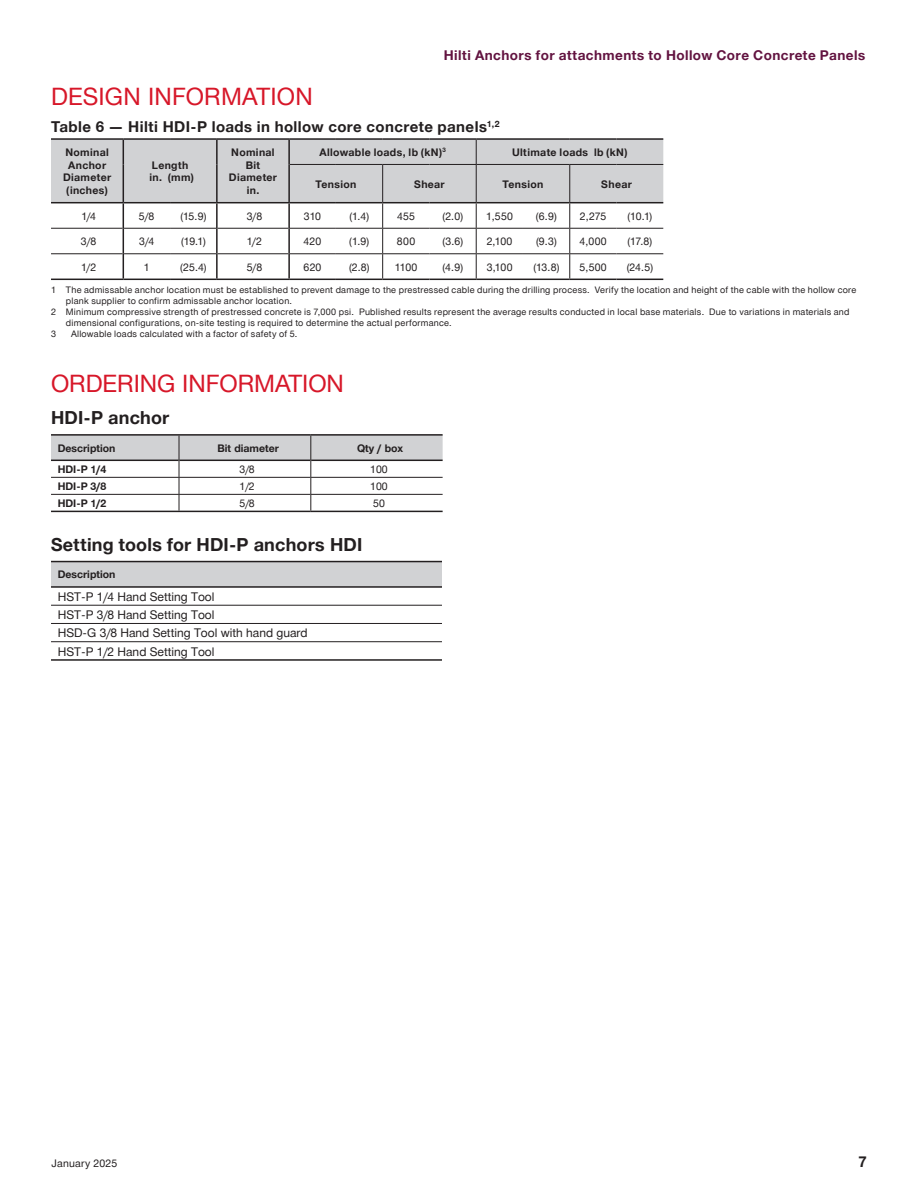
<style>
.page{position:relative;width:918px;height:1188px;background:#fff}
.page>*{position:absolute;margin:0;border:0;box-sizing:border-box;transform-origin:0 0}
.t1{font:24px "Hilti";color:#d71729}
.t2{font:700 18px "Hilti";letter-spacing:.01em;color:#231f20}
.t3{font:700 15px "Hilti";letter-spacing:.03em;color:#231f20}
.t4{font:700 13.5px "Hilti";letter-spacing:.03em;color:#621340}
.t5{font:12px/18.3px "Hilti";color:#231f20}
.t6{font:10.5px "Hilti";letter-spacing:.01em;color:#231f20}
.t7{font:700 10.5px/12.8px "Hilti";letter-spacing:.03em;color:#231f20;text-align:center}
.t8{font:700 10.5px "Hilti";color:#231f20}
.t9{font:9px "Hilti";letter-spacing:.03em;color:#231f20}
</style>
<div class="page">
<hr style="left:51px;top:138px;width:72px;height:2px;background:#231f20">
<hr style="left:123px;top:138px;width:47px;height:2px;background:#231f20">
<hr style="left:170px;top:138px;width:47px;height:2px;background:#231f20">
<hr style="left:217px;top:138px;width:72px;height:2px;background:#231f20">
<hr style="left:289px;top:138px;width:47px;height:2px;background:#231f20">
<hr style="left:336px;top:138px;width:47px;height:2px;background:#231f20">
<hr style="left:383px;top:138px;width:46px;height:2px;background:#231f20">
<hr style="left:429px;top:138px;width:47px;height:2px;background:#231f20">
<hr style="left:476px;top:138px;width:47px;height:2px;background:#231f20">
<hr style="left:523px;top:138px;width:47px;height:2px;background:#231f20">
<hr style="left:570px;top:138px;width:47px;height:2px;background:#231f20">
<hr style="left:617px;top:138px;width:46px;height:2px;background:#231f20">
<hr style="left:51px;top:279px;width:72px;height:1px;background:#231f20">
<hr style="left:123px;top:279px;width:47px;height:1px;background:#231f20">
<hr style="left:170px;top:279px;width:47px;height:1px;background:#231f20">
<hr style="left:217px;top:279px;width:72px;height:1px;background:#231f20">
<hr style="left:289px;top:279px;width:47px;height:1px;background:#231f20">
<hr style="left:336px;top:279px;width:47px;height:1px;background:#231f20">
<hr style="left:383px;top:279px;width:46px;height:1px;background:#231f20">
<hr style="left:429px;top:279px;width:47px;height:1px;background:#231f20">
<hr style="left:476px;top:279px;width:47px;height:1px;background:#231f20">
<hr style="left:523px;top:279px;width:47px;height:1px;background:#231f20">
<hr style="left:570px;top:279px;width:47px;height:1px;background:#231f20">
<hr style="left:617px;top:279px;width:46px;height:1px;background:#231f20">
<svg style="left:51px;top:139px;width:612px;height:140px"></svg>
<hr style="left:216px;top:140px;width:2px;height:24px;background:#231f20">
<hr style="left:288px;top:140px;width:2px;height:24px;background:#231f20">
<hr style="left:216px;top:164px;width:2px;height:38px;background:#231f20">
<hr style="left:288px;top:164px;width:2px;height:38px;background:#231f20">
<hr style="left:216px;top:203px;width:2px;height:25px;background:#231f20">
<hr style="left:288px;top:203px;width:2px;height:25px;background:#231f20">
<hr style="left:216px;top:228px;width:2px;height:26px;background:#231f20">
<hr style="left:288px;top:228px;width:2px;height:26px;background:#231f20">
<hr style="left:216px;top:254px;width:2px;height:25px;background:#231f20">
<hr style="left:288px;top:254px;width:2px;height:25px;background:#231f20">
<hr style="left:51px;top:434px;width:128px;height:2px;background:#231f20">
<hr style="left:179px;top:434px;width:132px;height:2px;background:#231f20">
<hr style="left:311px;top:434px;width:132px;height:2px;background:#231f20">
<svg style="left:51px;top:435px;width:392px;height:76px"></svg>
<hr style="left:51px;top:511px;width:128px;height:1px;background:#231f20">
<hr style="left:179px;top:511px;width:132px;height:1px;background:#231f20">
<hr style="left:311px;top:511px;width:132px;height:1px;background:#231f20">
<hr style="left:51px;top:477px;width:128px;height:1px;background:#231f20">
<hr style="left:179px;top:477px;width:132px;height:1px;background:#231f20">
<hr style="left:311px;top:477px;width:132px;height:1px;background:#231f20">
<hr style="left:51px;top:494px;width:128px;height:1px;background:#231f20">
<hr style="left:179px;top:494px;width:132px;height:1px;background:#231f20">
<hr style="left:311px;top:494px;width:132px;height:1px;background:#231f20">
<div style="left:51px;top:562px;width:391px;height:25px;background:#d1d2d4"></div>
<hr style="left:51px;top:659px;width:391px;height:2px;background:#231f20">
<hr style="left:51px;top:605px;width:391px;height:1px;background:#231f20">
<hr style="left:51px;top:623px;width:391px;height:1px;background:#231f20">
<hr style="left:51px;top:641px;width:391px;height:1px;background:#231f20">
<hr style="left:51px;top:561px;width:391px;height:1px;background:#231f20">
<hr style="left:51px;top:586px;width:391px;height:2px;background:#231f20">
<h3 class="t4" style="left:444px;top:45px;width:423px">Hilti Anchors for attachments to Hollow Core Concrete Panels</h3>
<h1 class="t1" style="left:51px;top:79px;width:263px">DESIGN INFORMATION</h1>
<h3 class="t3" style="left:51px;top:116px;width:450px">Table 6 — Hilti HDI-P loads in hollow core concrete panels<sup>1,2</sup></h3>
<p class="t7" style="left:63px;top:146px;width:50px">Nominal<br>Anchor<br>Diameter (inches)</p>
<p class="t7" style="left:229px;top:146px;width:50px">Nominal<br>Bit<br>Diameter in.</p>
<p class="t7" style="left:320px;top:146px;width:128px">Allowable loads, lb (kN)<sup>3</sup></p>
<p class="t7" style="left:512px;top:146px;width:117px">Ultimate loads lb (kN)</p>
<p class="t7" style="left:150px;top:158px;width:46px;text-align:left">Length in. (mm)</p>
<p class="t7" style="left:315px;top:178px;width:42px">Tension</p>
<p class="t7" style="left:414px;top:178px;width:32px">Shear</p>
<p class="t7" style="left:503px;top:178px;width:42px">Tension</p>
<p class="t7" style="left:601px;top:178px;width:32px">Shear</p>
<p class="t6" style="left:81px;top:209px;width:16px">1/4</p>
<p class="t6" style="left:139px;top:209px;width:17px">5/8</p>
<p class="t6" style="left:180px;top:209px;width:28px">(15.9)</p>
<p class="t6" style="left:247px;top:209px;width:17px">3/8</p>
<p class="t6" style="left:304px;top:209px;width:19px">310</p>
<p class="t6" style="left:349px;top:209px;width:21px">(1.4)</p>
<p class="t6" style="left:397px;top:209px;width:20px">455</p>
<p class="t6" style="left:443px;top:209px;width:22px">(2.0)</p>
<p class="t6" style="left:486px;top:209px;width:28px">1,550</p>
<p class="t6" style="left:536px;top:209px;width:22px">(6.9)</p>
<p class="t6" style="left:580px;top:209px;width:28px">2,275</p>
<p class="t6" style="left:628px;top:209px;width:26px">(10.1)</p>
<p class="t6" style="left:81px;top:234px;width:17px">3/8</p>
<p class="t6" style="left:139px;top:234px;width:17px">3/4</p>
<p class="t6" style="left:181px;top:234px;width:26px">(19.1)</p>
<p class="t6" style="left:247px;top:234px;width:17px">1/2</p>
<p class="t6" style="left:304px;top:234px;width:19px">420</p>
<p class="t6" style="left:349px;top:234px;width:22px">(1.9)</p>
<p class="t6" style="left:397px;top:234px;width:20px">800</p>
<p class="t6" style="left:442px;top:234px;width:22px">(3.6)</p>
<p class="t6" style="left:487px;top:234px;width:27px">2,100</p>
<p class="t6" style="left:536px;top:234px;width:22px">(9.3)</p>
<p class="t6" style="left:580px;top:234px;width:29px">4,000</p>
<p class="t6" style="left:628px;top:234px;width:26px">(17.8)</p>
<p class="t6" style="left:81px;top:260px;width:17px">1/2</p>
<p class="t6" style="left:144px;top:260px;width:7px">1</p>
<p class="t6" style="left:180px;top:260px;width:28px">(25.4)</p>
<p class="t6" style="left:247px;top:260px;width:17px">5/8</p>
<p class="t6" style="left:304px;top:260px;width:19px">620</p>
<p class="t6" style="left:349px;top:260px;width:22px">(2.8)</p>
<p class="t6" style="left:395px;top:260px;width:24px">1100</p>
<p class="t6" style="left:443px;top:260px;width:22px">(4.9)</p>
<p class="t6" style="left:487px;top:260px;width:27px">3,100</p>
<p class="t6" style="left:533px;top:260px;width:28px">(13.8)</p>
<p class="t6" style="left:580px;top:260px;width:29px">5,500</p>
<p class="t6" style="left:627px;top:260px;width:28px">(24.5)</p>
<p class="t9" style="left:51px;top:284px;width:807px">1 The admissable anchor location must be established to prevent damage to the prestressed cable during the drilling process. Verify the location and height of the cable with the hollow core</p>
<p class="t9" style="left:66px;top:295px;width:228px">plank supplier to confirm admissable anchor location.</p>
<p class="t9" style="left:51px;top:306px;width:800px">2 Minimum compressive strength of prestressed concrete is 7,000 psi. Published results represent the average results conducted in local base materials. Due to variations in materials and</p>
<p class="t9" style="left:66px;top:317px;width:387px">dimensional configurations, on-site testing is required to determine the actual performance.</p>
<p class="t9" style="left:51px;top:328px;width:7px">3</p>
<p class="t9" style="left:71px;top:328px;width:228px">Allowable loads calculated with a factor of safety of 5.</p>
<h1 class="t1" style="left:51px;top:367px;width:294px">ORDERING INFORMATION</h1>
<h2 class="t2" style="left:51px;top:405px;width:120px">HDI-P anchor</h2>
<p class="t8" style="left:58px;top:441px;width:59px">Description</p>
<p class="t8" style="left:217px;top:441px;width:63px">Bit diameter</p>
<p class="t7" style="left:357px;top:442px;width:48px">Qty / box</p>
<p class="t7" style="left:58px;top:463px;width:50px">HDI-P 1/4</p>
<p class="t6" style="left:240px;top:462px;width:17px">3/8</p>
<p class="t6" style="left:370px;top:462px;width:19px">100</p>
<p class="t7" style="left:58px;top:480px;width:50px">HDI-P 3/8</p>
<p class="t6" style="left:240px;top:479px;width:17px">1/2</p>
<p class="t6" style="left:370px;top:479px;width:19px">100</p>
<p class="t7" style="left:58px;top:497px;width:50px">HDI-P 1/2</p>
<p class="t6" style="left:240px;top:496px;width:17px">5/8</p>
<p class="t6" style="left:373px;top:496px;width:13px">50</p>
<h2 class="t2" style="left:51px;top:531px;width:313px">Setting tools for HDI-P anchors HDI</h2>
<p class="t8" style="left:58px;top:567px;width:59px">Description</p>
<h3 class="t5" style="left:58px;top:587px;width:251px">HST-P 1/4 Hand Setting Tool<br>HST-P 3/8 Hand Setting Tool<br>HSD-G 3/8 Hand Setting Tool with hand guard<br>HST-P 1/2 Hand Setting Tool</h3>
<p class="t6" style="left:51px;top:1156px;width:67px">January 2025</p>
<h3 class="t3" style="left:859px;top:1151px;width:10px">7</h3>
</div>
